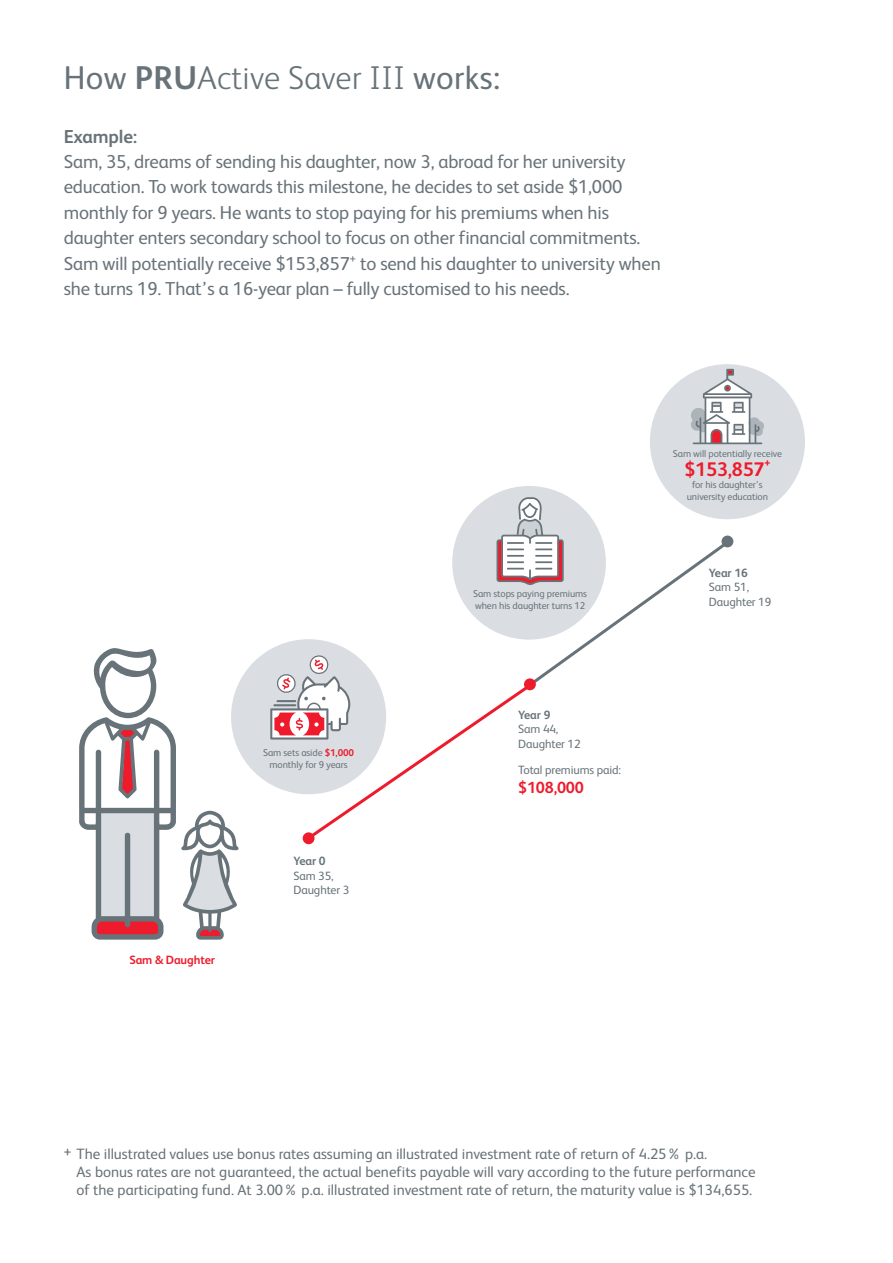
<style>
.page{position:relative;width:893px;height:1263px;background:#fff}
.page>*{position:absolute;margin:0;border:0;box-sizing:border-box;transform-origin:0 0}
.List_Paragraph{font:300 33px "FS Albert";letter-spacing:.01em;color:#687379}
.t1{font:700 19.65px "FS Albert";letter-spacing:-.01em;color:#ee1b2c}
.t2{font:18.75px/25.3px "FS Albert";letter-spacing:-.01em;color:#687379}
.t3{font:700 18.75px "FS Albert";letter-spacing:-.01em;color:#687379}
.t4{font:700 16.2px "FS Albert";letter-spacing:-.01em;color:#ee1b2c}
.t5{font:15px/18px "FS Albert";color:#687379}
.t6{font:12px "FS Albert";letter-spacing:-.01em;color:#687379}
.t7{font:700 12px "FS Albert";letter-spacing:-.01em;color:#687379}
.t8{font:700 12px "FS Albert";letter-spacing:-.01em;color:#ee1b2c}
.t9{font:700 11.55px "FS Albert";color:#ee1b2c}
.t10{font:9.9px "FS Albert";letter-spacing:-.01em;color:#687379}
.s1{font-weight:400}
.s2{font-weight:700}
.s3{font-weight:700;color:#ee1b2c}
</style>
<div class="page">
<div style="left:452px;top:486px;width:154px;height:154px;background:#dadee2;border-radius:50%"></div>
<div style="left:231px;top:639px;width:155px;height:155px;background:#dadee2;border-radius:50%"></div>
<div style="left:721px;top:535px;width:12px;height:12px;background:#687379;border-radius:50%"></div>
<svg style="left:79px;top:648px;width:160px;height:292px"></svg>
<svg style="left:270px;top:497px;width:462px;height:347px"></svg>
<div style="left:650px;top:364px;width:155px;height:155px;background:#dadee2;border-radius:50%"></div>
<svg style="left:690px;top:369px;width:74px;height:75px"></svg>
<p class="List_Paragraph" style="left:64px;top:56px;width:438px"><span class="s1">How</span> <span class="s2">PRU</span>Active Saver III <span class="s1">works:</span></p>
<p class="t3" style="left:64px;top:123px;width:75px">Example:</p>
<p class="t2" style="left:64px;top:148px;width:563px">Sam, 35, dreams of sending his daughter, now 3, abroad for her university</p>
<p class="t2" style="left:64px;top:173px;width:560px">education. To work towards this milestone, he decides to set aside $1,000</p>
<p class="t2" style="left:64px;top:199px;width:547px">monthly for 9 years. He wants to stop paying for his premiums when his</p>
<p class="t2" style="left:64px;top:224px;width:578px">daughter enters secondary school to focus on other financial commitments.</p>
<p class="t2" style="left:64px;top:250px;width:598px">Sam will potentially receive $153,857<sup>+</sup> to send his daughter to university when she turns 19. That’s a 16-year plan – fully customised to his needs.</p>
<p class="t8" style="left:129px;top:952px;width:87px">Sam &amp; Daughter</p>
<p class="t10" style="left:263px;top:746px;width:92px">Sam sets aside <span class="s3">$1,000</span></p>
<p class="t10" style="left:270px;top:758px;width:80px">monthly for 9 years</p>
<p class="t7" style="left:293px;top:853px;width:34px">Year 0</p>
<p class="t6" style="left:293px;top:868px;width:42px">Sam 35,</p>
<p class="t6" style="left:293px;top:882px;width:57px">Daughter 3</p>
<p class="t10" style="left:473px;top:587px;width:116px">Sam stops paying premiums</p>
<p class="t10" style="left:475px;top:599px;width:112px">when his daughter turns 12</p>
<p class="t7" style="left:518px;top:706px;width:34px">Year 9</p>
<p class="t6" style="left:518px;top:721px;width:42px">Sam 44,</p>
<p class="t6" style="left:518px;top:735px;width:64px">Daughter 12</p>
<p class="t6" style="left:518px;top:762px;width:104px">Total premiums paid:</p>
<p class="t4" style="left:518px;top:777px;width:67px">$108,000</p>
<p class="t10" style="left:673px;top:447px;width:111px">Sam will potentially receive</p>
<p class="t1" style="left:684px;top:456px;width:82px">$153,857</p>
<p class="t9" style="left:764px;top:455px;width:8px">+</p>
<p class="t10" style="left:692px;top:478px;width:72px">for his daughter’s</p>
<p class="t10" style="left:687px;top:490px;width:83px">university education</p>
<p class="t7" style="left:709px;top:565px;width:40px">Year 16</p>
<p class="t6" style="left:709px;top:579px;width:42px">Sam 51,</p>
<p class="t6" style="left:709px;top:594px;width:64px">Daughter 19</p>
<p class="t5" style="left:64px;top:1144px;width:645px">+ The illustrated values use bonus rates assuming an illustrated investment rate of return of 4.25% p.a.</p>
<p class="t5" style="left:77px;top:1162px;width:680px">As bonus rates are not guaranteed, the actual benefits payable will vary according to the future performance of the participating fund. At 3.00% p.a. illustrated investment rate of return, the maturity value is $134,655.</p>
</div>
